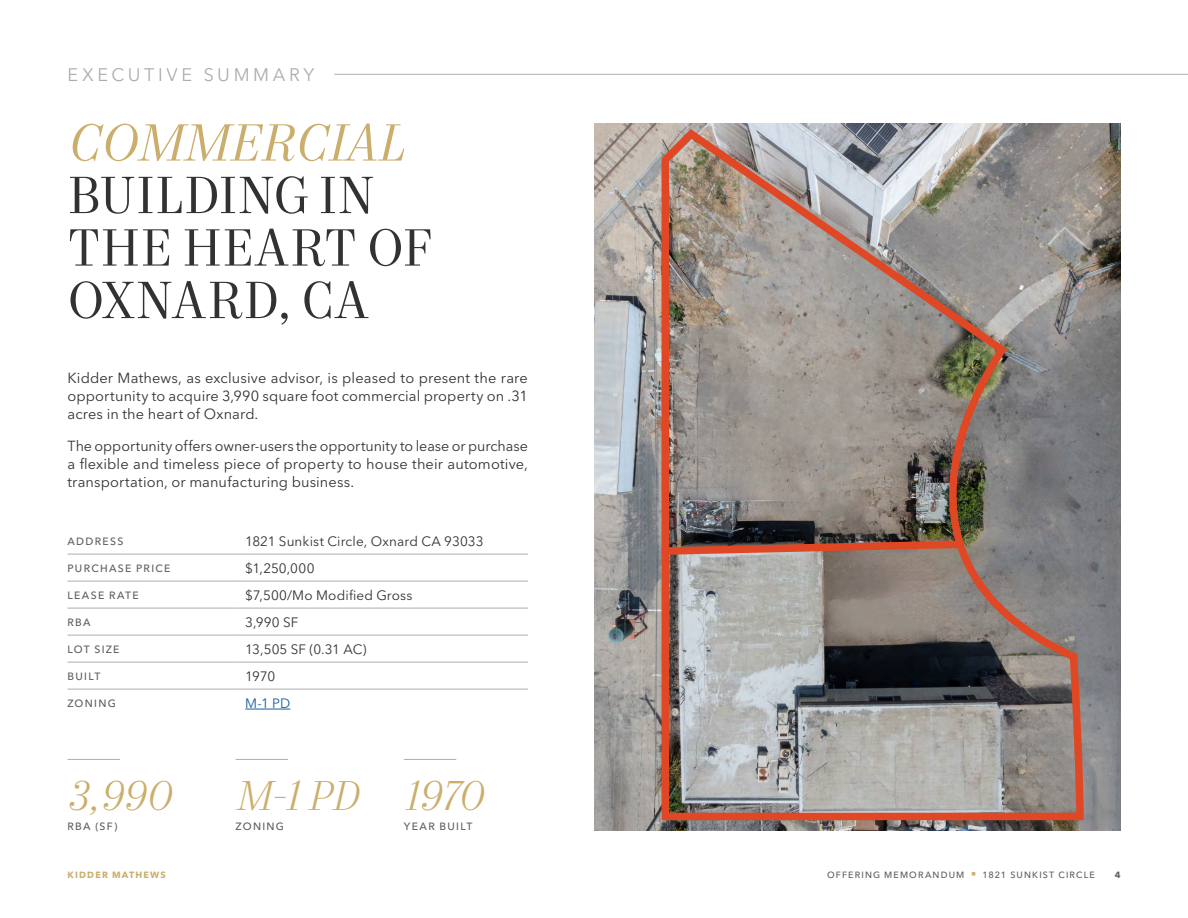
<style>
.page{position:relative;width:1188px;height:918px;background:#fff}
.page>*{position:absolute;margin:0;border:0;box-sizing:border-box;transform-origin:0 0}
.Headline_-_Level_1_-_Charcoal_2023{font:52.5px/52.5px "Mort Modern 08";color:#313234}
.Stat_Italic_-_Gold_2023{font:italic 300 42px "Mort Modern 07";letter-spacing:-.005em;color:#cbae6b}
.Section_Identifier_-_Sterling_2023{font:18px "Avenir Next LT Pro";letter-spacing:.2em;color:#afabac}
.Body_Copy_-_Charcoal_2023{font:14.55px/18px "Avenir Next LT Pro";letter-spacing:.005em;color:#313234;text-align:justify}
.Table_Input_-_Charcoal_2023{font:13.5px "Avenir Next LT Pro";letter-spacing:.01em;color:#313234}
.Table_Input_-_Charcoal_2023-2{font:13.5px "Avenir Next LT Pro";letter-spacing:-.01em;color:#313234}
.Table_Input_-_Charcoal_2023-3{font:13.5px "Avenir Next LT Pro";color:#175d9e}
.Table_Column_1_All_Caps_-_Ash_2023{font:500 10.5px "Avenir Next LT Pro";letter-spacing:.125em;color:#5e5d5d}
.Stat_Label_-_Ash_2023{font:500 10.5px "Avenir Next LT Pro";letter-spacing:.125em;color:#5e5d5d}
.t1{font:500 9px "Avenir Next LT Pro";letter-spacing:.13em;color:#5e5d5d}
.t2{font:700 9px "Avenir Next LT Pro";letter-spacing:.13em;color:#cbae6b}
.t3{font:700 9px "Avenir Next LT Pro";color:#5e5d5d}
.s1{font-style:italic;color:#cbae6b}
.s2{color:#cbae6b}
</style>
<div class="page">
<img style="left:594px;top:123px;width:526px;height:707px">
<hr style="left:68px;top:554px;width:170px;height:1px;background:#afabac">
<hr style="left:238px;top:554px;width:290px;height:1px;background:#afabac">
<hr style="left:68px;top:581px;width:170px;height:1px;background:#afabac">
<hr style="left:238px;top:581px;width:290px;height:1px;background:#afabac">
<hr style="left:68px;top:608px;width:170px;height:1px;background:#afabac">
<hr style="left:238px;top:608px;width:290px;height:1px;background:#afabac">
<hr style="left:68px;top:635px;width:170px;height:1px;background:#afabac">
<hr style="left:238px;top:635px;width:290px;height:1px;background:#afabac">
<hr style="left:68px;top:662px;width:170px;height:1px;background:#afabac">
<hr style="left:238px;top:662px;width:290px;height:1px;background:#afabac">
<hr style="left:68px;top:689px;width:170px;height:1px;background:#afabac">
<hr style="left:238px;top:689px;width:290px;height:1px;background:#afabac">
<hr style="left:245px;top:709px;width:45px;height:1px;background:#175d9e">
<hr style="left:68px;top:759px;width:52px;height:1px;background:#cbae6b">
<hr style="left:236px;top:759px;width:52px;height:1px;background:#cbae6b">
<hr style="left:404px;top:759px;width:52px;height:1px;background:#cbae6b">
<img style="left:658px;top:124px;width:430px;height:700px">
<img style="left:654px;top:537px;width:313px;height:22px">
<hr style="left:334px;top:74px;width:854px;height:1px;background:#afabac">
<p class="Section_Identifier_-_Sterling_2023" style="left:68px;top:64px;width:248px">EXECUTIVE SUMMARY</p>
<p class="Headline_-_Level_1_-_Charcoal_2023" style="left:68px;top:119px;width:367px"><span class="s1">COMMERCIAL<br></span>BUILDING IN<br>THE HEART OF<br>OXNARD, CA</p>
<p class="Body_Copy_-_Charcoal_2023" style="left:68px;top:369px;width:462px">Kidder Mathews, as exclusive advisor, is pleased to present the rare opportunity to acquire 3,990 square foot commercial property on .31 acres in the heart of Oxnard.</p>
<p class="Body_Copy_-_Charcoal_2023" style="left:68px;top:436px;width:462px">The opportunity offers owner-users the opportunity to lease or purchase a flexible and timeless piece of property to house their automotive, transportation, or manufacturing business.</p>
<p class="Table_Column_1_All_Caps_-_Ash_2023" style="left:68px;top:535px;width:57px">ADDRESS</p>
<p class="Table_Input_-_Charcoal_2023" style="left:245px;top:533px;width:240px">1821 Sunkist Circle, Oxnard CA 93033</p>
<p class="Table_Column_1_All_Caps_-_Ash_2023" style="left:68px;top:562px;width:105px">PURCHASE PRICE</p>
<p class="Table_Input_-_Charcoal_2023" style="left:245px;top:560px;width:71px">$1,250,000</p>
<p class="Table_Column_1_All_Caps_-_Ash_2023" style="left:68px;top:589px;width:73px">LEASE RATE</p>
<p class="Table_Input_-_Charcoal_2023" style="left:245px;top:587px;width:169px">$7,500/Mo Modified Gross</p>
<p class="Table_Column_1_All_Caps_-_Ash_2023" style="left:68px;top:616px;width:25px">RBA</p>
<p class="Table_Input_-_Charcoal_2023" style="left:245px;top:614px;width:55px">3,990 SF</p>
<p class="Table_Column_1_All_Caps_-_Ash_2023" style="left:68px;top:643px;width:54px">LOT SIZE</p>
<p class="Table_Input_-_Charcoal_2023-2" style="left:245px;top:641px;width:123px">13,505 SF (0.31 AC)</p>
<p class="Table_Column_1_All_Caps_-_Ash_2023" style="left:68px;top:670px;width:34px">BUILT</p>
<p class="Table_Input_-_Charcoal_2023" style="left:245px;top:668px;width:31px">1970</p>
<p class="Table_Column_1_All_Caps_-_Ash_2023" style="left:68px;top:697px;width:50px">ZONING</p>
<p class="Table_Input_-_Charcoal_2023-3" style="left:245px;top:695px;width:47px">M-1 PD</p>
<p class="Stat_Italic_-_Gold_2023" style="left:68px;top:770px;width:106px">3,990</p>
<p class="Stat_Label_-_Ash_2023" style="left:68px;top:820px;width:51px">RBA (SF)</p>
<p class="Stat_Italic_-_Gold_2023" style="left:236px;top:770px;width:126px">M-1 PD</p>
<p class="Stat_Label_-_Ash_2023" style="left:236px;top:820px;width:50px">ZONING</p>
<p class="Stat_Italic_-_Gold_2023" style="left:404px;top:770px;width:81px">1970</p>
<p class="Stat_Label_-_Ash_2023" style="left:404px;top:820px;width:70px">YEAR BUILT</p>
<p class="t2" style="left:68px;top:869px;width:100px">KIDDER MATHEWS</p>
<p class="t1" style="left:827px;top:869px;width:269px">OFFERING MEMORANDUM <span class="s2">■</span> 1821 SUNKIST CIRCLE</p>
<p class="t3" style="left:1115px;top:869px;width:7px">4</p>
</div>
